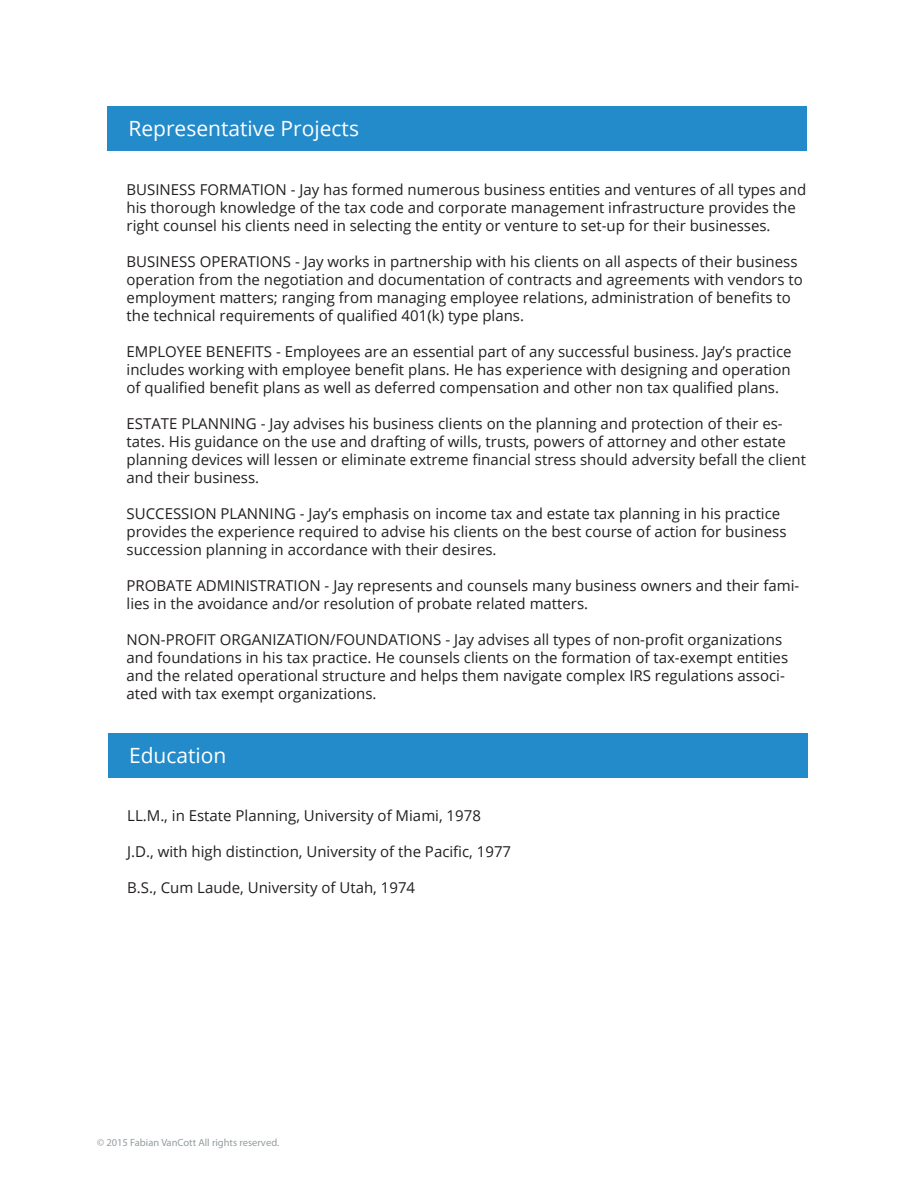
<style>
.page{position:relative;width:918px;height:1188px;background:#fff}
.page>*{position:absolute;margin:0;border:0;box-sizing:border-box;transform-origin:0 0}
.t1{font:21px "Open Sans";color:#fff}
.t2{font:15px/18px "Open Sans";color:#231f20}
.t3{font:10.5px "Myriad Pro";color:#959ca1}
</style>
<div class="page">
<div style="left:108px;top:106px;width:699px;height:45px;background:#248bcb"></div>
<div style="left:109px;top:733px;width:699px;height:45px;background:#248bcb"></div>
<h1 class="t1" style="left:128px;top:114px;width:232px">Representative Projects</h1>
<p class="t2" style="left:127px;top:180px;width:681px">BUSINESS FORMATION - Jay has formed numerous business entities and ventures of all types and his thorough knowledge of the tax code and corporate management infrastructure provides the right counsel his clients need in selecting the entity or venture to set-up for their businesses.</p>
<p class="t2" style="left:127px;top:252px;width:678px">BUSINESS OPERATIONS - Jay works in partnership with his clients on all aspects of their business operation from the negotiation and documentation of contracts and agreements with vendors to employment matters; ranging from managing employee relations, administration of benefits to the technical requirements of qualified 401(k) type plans.</p>
<p class="t2" style="left:127px;top:342px;width:667px;text-align:justify">EMPLOYEE BENEFITS - Employees are an essential part of any successful business. Jay’s practice includes working with employee benefit plans. He has experience with designing and operation of qualified benefit plans as well as deferred compensation and other non tax qualified plans.</p>
<p class="t2" style="left:127px;top:414px;width:681px">ESTATE PLANNING - Jay advises his business clients on the planning and protection of their es&shy;tates. His guidance on the use and drafting of wills, trusts, powers of attorney and other estate planning devices will lessen or eliminate extreme financial stress should adversity befall the client and their business.</p>
<p class="t2" style="left:127px;top:504px;width:661px">SUCCESSION PLANNING - Jay’s emphasis on income tax and estate tax planning in his practice provides the experience required to advise his clients on the best course of action for business succession planning in accordance with their desires.</p>
<p class="t2" style="left:127px;top:576px;width:674px">PROBATE ADMINISTRATION - Jay represents and counsels many business owners and their fami&shy;lies in the avoidance and/or resolution of probate related matters.</p>
<p class="t2" style="left:127px;top:630px;width:663px">NON-PROFIT ORGANIZATION/FOUNDATIONS - Jay advises all types of non-profit organizations and foundations in his tax practice. He counsels clients on the formation of tax-exempt entities and the related operational structure and helps them navigate complex IRS regulations associ&shy;ated with tax exempt organizations.</p>
<h1 class="t1" style="left:129px;top:741px;width:99px">Education</h1>
<p class="t2" style="left:127px;top:807px;width:355px">LL.M., in Estate Planning, University of Miami, 1978</p>
<p class="t2" style="left:127px;top:843px;width:385px">J.D., with high distinction, University of the Pacific, 1977</p>
<p class="t2" style="left:127px;top:879px;width:289px">B.S., Cum Laude, University of Utah, 1974</p>
<p class="t3" style="left:97px;top:1137px;width:184px">© 2015 Fabian VanCott All rights reserved.</p>
</div>
